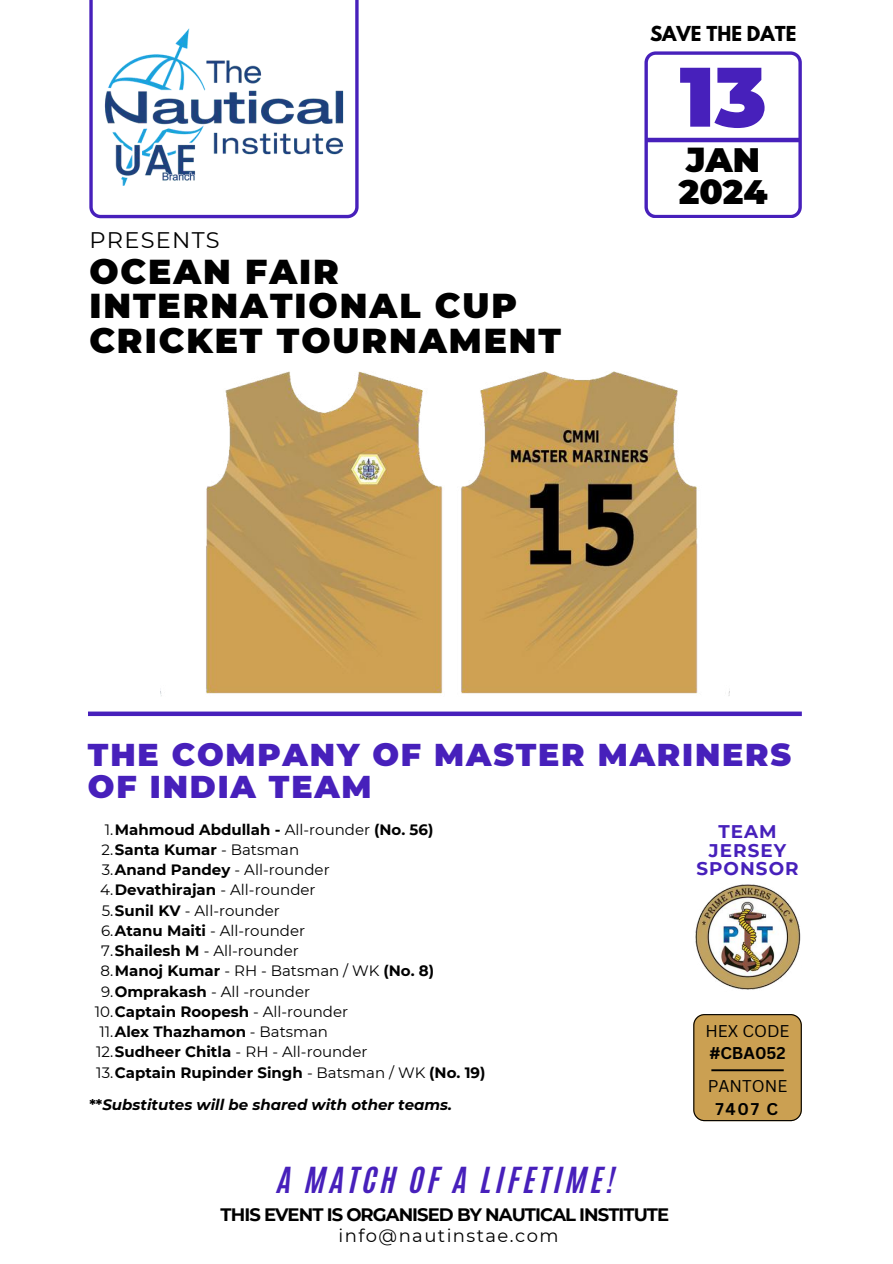
<style>
.page{position:relative;width:893px;height:1264px;background:#fff}
.page>*{position:absolute;margin:0;border:0;box-sizing:border-box;transform-origin:0 0}
.t1{font:900 84.15px "Montserrat";color:#4720bb}
.t2{font:900 34.5px/34.2px "Montserrat";letter-spacing:.055em;color:#000}
.t3{font:900 33.9px/32.4px "Montserrat";color:#000}
.t4{font:900 31.5px/31.5px "Montserrat";letter-spacing:.055em;color:#4720bb}
.t5{font:30px "CA Generated";letter-spacing:.135em;color:#4720bb}
.t6{font:22.5px "Montserrat";letter-spacing:.055em;color:#000}
.t7{font:700 18.3px/18.3px "Montserrat";letter-spacing:.055em;color:#4720bb;text-align:center}
.t8{font:700 18.3px "League Spartan";color:#000}
.t9{font:700 18px "Montserrat";letter-spacing:-.05em;color:#000}
.t10{font:18px "Montserrat";letter-spacing:.08em;color:#000}
.t11{font:16.5px "Canva Sans";color:#000}
.t12{font:700 16.5px "Canva Sans";color:#000}
.t13{font:15px "Montserrat";color:#000}
.t14{font:700 15px "Montserrat";color:#000}
.t15{font:italic 700 15px "Montserrat";color:#000}
.s1{font-weight:400}
.s2{font-weight:700}
.s3{font-style:normal}
</style>
<div class="page">
<img style="left:695px;top:884px;width:106px;height:106px">
<svg style="left:89px;top:0;width:269px;height:218px"></svg>
<img style="left:101px;top:25px;width:246px;height:182px">
<div style="left:693px;top:1014px;width:108px;height:107px;background:#cba052"></div>
<hr style="left:711px;top:1069px;width:72px;height:2px;background:#000">
<div style="left:88px;top:711px;width:713px;height:5px;background:#4720bb"></div>
<img style="left:160px;top:371px;width:569px;height:325px">
<svg style="left:644px;top:51px;width:157px;height:167px"></svg>
<hr style="left:645px;top:138px;width:155px;height:4px;background:#4720bb">
<p class="t8" style="left:650px;top:24px;width:148px">SAVE THE DATE</p>
<h3 class="t6" style="left:89px;top:226px;width:132px">PRESENTS</h3>
<h2 class="t2" style="left:89px;top:255px;width:473px">OCEAN FAIR<br>INTERNATIONAL CUP<br>CRICKET TOURNAMENT</h2>
<h1 class="t1" style="left:679px;top:45px;width:88px">13</h1>
<h3 class="t3" style="left:678px;top:143px;width:90px">JAN<br>2024</h3>
<h3 class="t4" style="left:88px;top:739px;width:704px">THE COMPANY OF MASTER MARINERS<br>OF INDIA TEAM</h3>
<p class="t14" style="left:105px;top:820px;width:330px"><span class="s1">1.</span>Mahmoud Abdullah - <span class="s1">All-rounder</span> (No. 56)</p>
<p class="t13" style="left:102px;top:840px;width:199px">2.<span class="s2">Santa Kumar</span> - Batsman</p>
<p class="t13" style="left:102px;top:860px;width:229px">3.<span class="s2">Anand Pandey</span> - All-rounder</p>
<p class="t13" style="left:100px;top:880px;width:217px">4.<span class="s2">Devathirajan</span> - All-rounder</p>
<p class="t13" style="left:102px;top:901px;width:180px">5.<span class="s2">Sunil KV</span> - All-rounder</p>
<p class="t13" style="left:101px;top:921px;width:206px">6.<span class="s2">Atanu Maiti</span> - All-rounder</p>
<p class="t13" style="left:101px;top:941px;width:199px">7.<span class="s2">Shailesh M</span> - All-rounder</p>
<p class="t13" style="left:101px;top:961px;width:335px">8.<span class="s2">Manoj Kumar</span> - RH - Batsman / WK <span class="s2">(No. 8)</span></p>
<p class="t13" style="left:101px;top:982px;width:210px">9.<span class="s2">Omprakash</span> - All -rounder</p>
<p class="t13" style="left:95px;top:1002px;width:255px">10.<span class="s2">Captain Roopesh</span> - All-rounder</p>
<p class="t14" style="left:99px;top:1022px;width:230px"><span class="s1">11.</span>Alex Thazhamon <span class="s1">- Batsman</span></p>
<p class="t13" style="left:96px;top:1042px;width:273px">12.<span class="s2">Sudheer Chitla</span> - RH - All-rounder</p>
<p class="t14" style="left:96px;top:1063px;width:391px"><span class="s1">13.</span>Captain Rupinder Singh <span class="s1">- Batsman / WK</span> (No. 19)</p>
<p class="t15" style="left:89px;top:1095px;width:364px"><span class="s3">**</span>Substitutes will be shared with other teams.</p>
<h3 class="t5" style="left:278px;top:1158px;width:338px">A MATCH OF A LIFETIME!</h3>
<p class="t9" style="left:220px;top:1203px;width:450px">THIS EVENT IS ORGANISED BY NAUTICAL INSTITUTE</p>
<p class="t10" style="left:338px;top:1224px;width:221px">info@nautinstae.com</p>
<p class="t7" style="left:696px;top:822px;width:104px">TEAM<br>JERSEY<br>SPONSOR</p>
<p class="t11" style="left:705px;top:1019px;width:86px">HEX CODE</p>
<p class="t12" style="left:709px;top:1041px;width:78px">#CBA052</p>
<p class="t11" style="left:707px;top:1074px;width:81px">PANTONE</p>
<p class="t12" style="left:715px;top:1097px;width:64px">7407 C</p>
</div>
